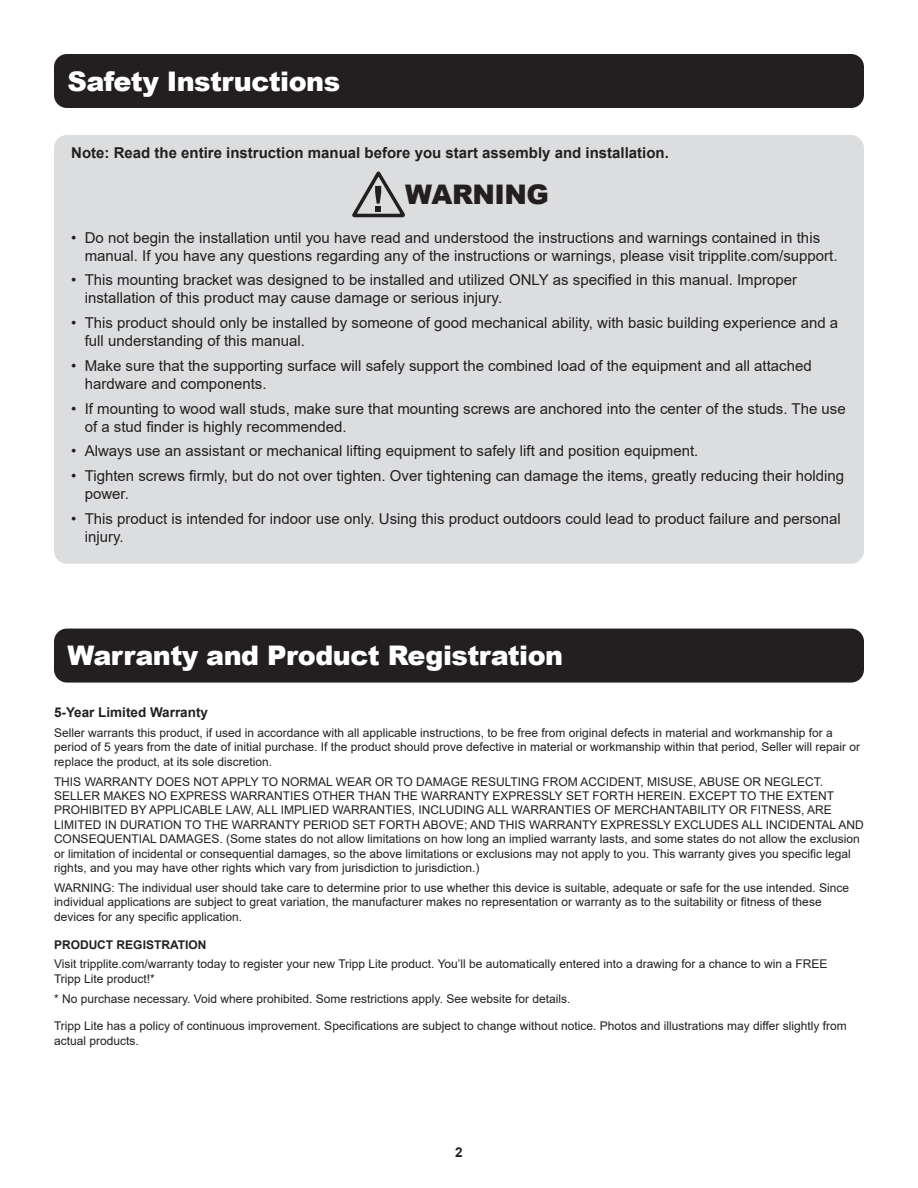
<style>
.page{position:relative;width:918px;height:1188px;background:#fff}
.page>*{position:absolute;margin:0;border:0;box-sizing:border-box;transform-origin:0 0}
.Section_Header_-_18p{font:900 27px "Arial";letter-spacing:-.02em;color:#fff}
.t1{font:900 27px "Arial";letter-spacing:-.02em;color:#231f20}
.t2{font:15px/18px "Arial";color:#231f20}
.t3{font:700 15px "Arial";color:#231f20}
.t4{font:700 13.5px "Arial";color:#231f20}
.t5{font:12px/14.4px "Arial";color:#231f20}
.t6{font:700 12px "Arial";color:#231f20}
</style>
<div class="page">
<div style="left:54px;top:54px;width:810px;height:54px;background:#231f20;border-radius:13px"></div>
<div style="left:54px;top:629px;width:810px;height:54px;background:#231f20;border-radius:13px"></div>
<div style="left:54px;top:135px;width:810px;height:429px;background:#dcdddf;border-radius:13px"></div>
<svg style="left:352px;top:172px;width:53px;height:45px"></svg>
<p class="Section_Header_-_18p" style="left:68px;top:61px;width:274px">Safety Instructions</p>
<p class="t3" style="left:71px;top:143px;width:599px">Note: Read the entire instruction manual before you start assembly and installation.</p>
<p class="t1" style="left:405px;top:175px;width:145px">WARNING</p>
<p class="t2" style="left:85px;top:228px;width:754px;text-indent:-14px">• Do not begin the installation until you have read and understood the instructions and warnings contained in this manual. If you have any questions regarding any of the instructions or warnings, please visit tripplite.com/support.</p>
<p class="t2" style="left:85px;top:271px;width:714px;text-indent:-14px">• This mounting bracket was designed to be installed and utilized ONLY as specified in this manual. Improper installation of this product may cause damage or serious injury.</p>
<p class="t2" style="left:85px;top:314px;width:755px;text-indent:-14px">• This product should only be installed by someone of good mechanical ability, with basic building experience and a full understanding of this manual.</p>
<p class="t2" style="left:85px;top:356px;width:729px;text-indent:-14px">• Make sure that the supporting surface will safely support the combined load of the equipment and all attached hardware and components.</p>
<p class="t2" style="left:85px;top:399px;width:762px;text-indent:-14px">• If mounting to wood wall studs, make sure that mounting screws are anchored into the center of the studs. The use of a stud finder is highly recommended.</p>
<p class="t2" style="left:71px;top:442px;width:629px">• Always use an assistant or mechanical lifting equipment to safely lift and position equipment.</p>
<p class="t2" style="left:85px;top:467px;width:761px;text-indent:-14px">• Tighten screws firmly, but do not over tighten. Over tightening can damage the items, greatly reducing their holding power.</p>
<p class="t2" style="left:85px;top:509px;width:757px;text-indent:-14px">• This product is intended for indoor use only. Using this product outdoors could lead to product failure and personal injury.</p>
<p class="Section_Header_-_18p" style="left:68px;top:636px;width:497px">Warranty and Product Registration</p>
<p class="t4" style="left:54px;top:703px;width:156px">5-Year Limited Warranty</p>
<p class="t5" style="left:54px;top:726px;width:808px">Seller warrants this product, if used in accordance with all applicable instructions, to be free from original defects in material and workmanship for a period of 5 years from the date of initial purchase. If the product should prove defective in material or workmanship within that period, Seller will repair or replace the product, at its sole discretion.</p>
<p class="t5" style="left:54px;top:774px;width:811px">THIS WARRANTY DOES NOT APPLY TO NORMAL WEAR OR TO DAMAGE RESULTING FROM ACCIDENT, MISUSE, ABUSE OR NEGLECT.<br>SELLER MAKES NO EXPRESS WARRANTIES OTHER THAN THE WARRANTY EXPRESSLY SET FORTH HEREIN. EXCEPT TO THE EXTENT PROHIBITED BY APPLICABLE LAW, ALL IMPLIED WARRANTIES, INCLUDING ALL WARRANTIES OF MERCHANTABILITY OR FITNESS, ARE LIMITED IN DURATION TO THE WARRANTY PERIOD SET FORTH ABOVE; AND THIS WARRANTY EXPRESSLY EXCLUDES ALL INCIDENTAL AND CONSEQUENTIAL DAMAGES. (Some states do not allow limitations on how long an implied warranty lasts, and some states do not allow the exclusion or limitation of incidental or consequential damages, so the above limitations or exclusions may not apply to you. This warranty gives you specific legal rights, and you may have other rights which vary from jurisdiction to jurisdiction.)</p>
<p class="t5" style="left:54px;top:880px;width:797px">WARNING: The individual user should take care to determine prior to use whether this device is suitable, adequate or safe for the use intended. Since individual applications are subject to great variation, the manufacturer makes no representation or warranty as to the suitability or fitness of these devices for any specific application.</p>
<p class="t6" style="left:54px;top:936px;width:154px">PRODUCT REGISTRATION</p>
<p class="t5" style="left:54px;top:957px;width:775px">Visit tripplite.com/warranty today to register your new Tripp Lite product. You’ll be automatically entered into a drawing for a chance to win a FREE<br>Tripp Lite product!*</p>
<p class="t5" style="left:54px;top:991px;width:518px">* No purchase necessary. Void where prohibited. Some restrictions apply. See website for details.</p>
<p class="t5" style="left:54px;top:1019px;width:794px">Tripp Lite has a policy of continuous improvement. Specifications are subject to change without notice. Photos and illustrations may differ slightly from actual products.</p>
<p class="t4" style="left:455px;top:1143px;width:9px">2</p>
</div>
